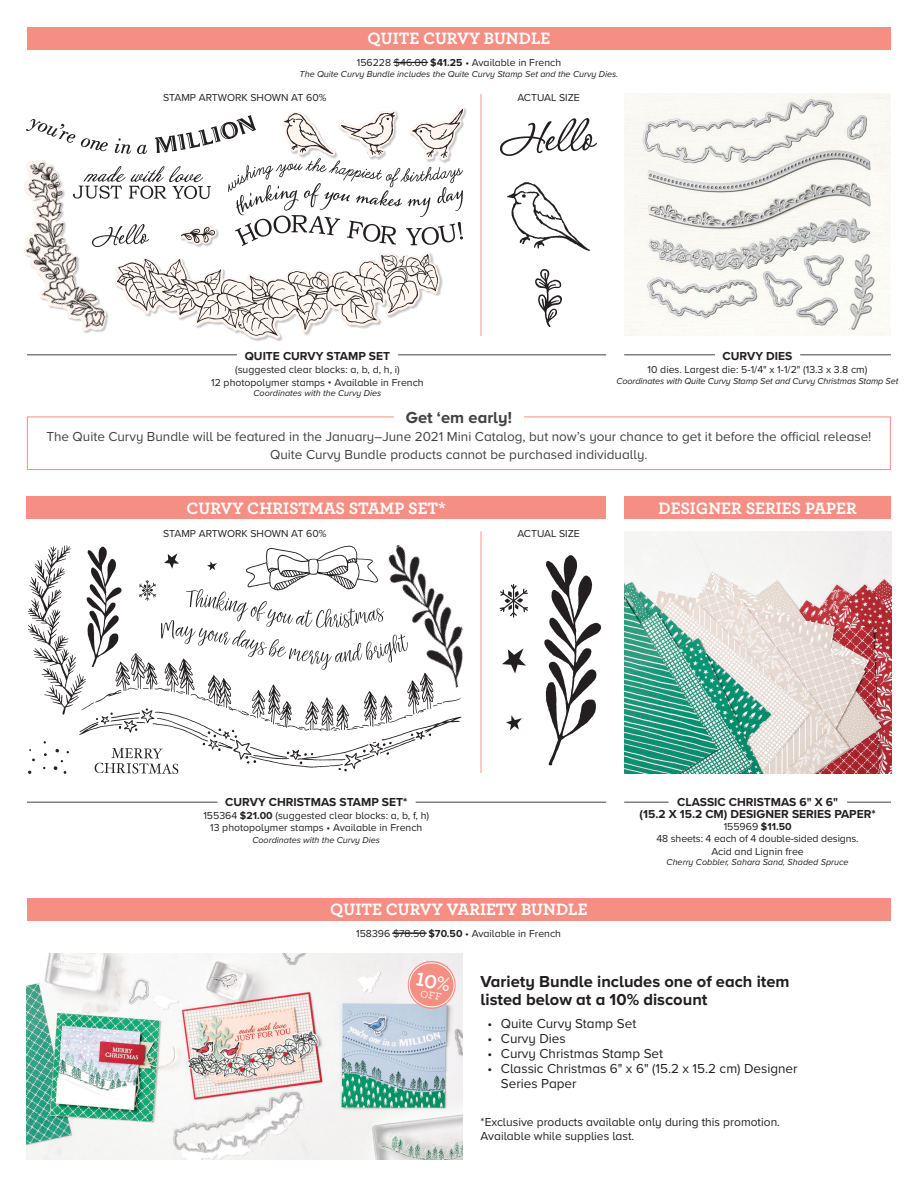
<style>
.page{position:relative;width:918px;height:1188px;background:#fff}
.page>*{position:absolute;margin:0;border:0;box-sizing:border-box;transform-origin:0 0}
.t1{font:700 17.25px "Archer";color:#fff}
.t2{font:700 16.5px/18px "Proxima Nova A";color:#231f20}
.t3{font:700 16.5px "Proxima Nova A";color:#414142}
.t4{font:13.5px/18px "Proxima Nova A";color:#414142;text-align:center}
.t5{font:13.5px/15px "Proxima Nova A";color:#231f20}
.t6{font:700 12px "Proxima Nova A";color:#231f20}
.t7{font:12px/14.4px "Proxima Nova A";color:#231f20}
.t8{font:10.5px "Proxima Nova A";color:#231f20}
.t9{font:italic 9px "Proxima Nova A";color:#231f20}
.s1{font-weight:700}
</style>
<div class="page">
<div style="left:27px;top:27px;width:864px;height:22px;background:#f58e83"></div>
<div style="left:26px;top:497px;width:580px;height:22px;background:#f58e83"></div>
<div style="left:624px;top:497px;width:267px;height:22px;background:#f58e83"></div>
<div style="left:27px;top:898px;width:864px;height:22px;background:#f58e83"></div>
<hr style="left:624px;top:354px;width:91px;height:1px;background:#414142">
<hr style="left:27px;top:354px;width:210px;height:1px;background:#414142">
<hr style="left:416px;top:802px;width:190px;height:1px;background:#414142">
<hr style="left:27px;top:802px;width:190px;height:1px;background:#414142">
<hr style="left:398px;top:354px;width:208px;height:1px;background:#414142">
<hr style="left:800px;top:354px;width:91px;height:1px;background:#414142">
<hr style="left:624px;top:802px;width:45px;height:1px;background:#414142">
<hr style="left:847px;top:802px;width:44px;height:1px;background:#414142">
<img style="left:161px;top:620px;width:216px;height:28px">
<img style="left:27px;top:545px;width:48px;height:170px">
<img style="left:247px;top:546px;width:131px;height:43px">
<img style="left:29px;top:741px;width:39px;height:32px">
<img style="left:138px;top:581px;width:19px;height:20px">
<img style="left:165px;top:554px;width:13px;height:15px">
<svg style="left:208px;top:561px;width:9px;height:9px"></svg>
<img style="left:94px;top:742px;width:316px;height:31px">
<img style="left:187px;top:589px;width:191px;height:38px">
<img style="left:75px;top:648px;width:387px;height:94px">
<img style="left:378px;top:535px;width:103px;height:160px">
<img style="left:85px;top:546px;width:38px;height:120px">
<img style="left:624px;top:94px;width:267px;height:242px">
<img style="left:624px;top:531px;width:267px;height:242px">
<img style="left:27px;top:954px;width:436px;height:206px">
<hr style="left:393px;top:62px;width:35px;height:1px;background:#231f20">
<hr style="left:392px;top:933px;width:35px;height:1px;background:#231f20">
<img style="left:501px;top:118px;width:95px;height:37px">
<div style="left:27px;top:417px;width:864px;height:53px;border:1px solid #f58e83"></div>
<img style="left:508px;top:183px;width:82px;height:67px">
<img style="left:536px;top:270px;width:25px;height:56px">
<div style="left:394px;top:406px;width:130px;height:16px;background:#fff"></div>
<img style="left:499px;top:584px;width:29px;height:33px">
<img style="left:544px;top:555px;width:58px;height:210px">
<img style="left:503px;top:648px;width:22px;height:26px">
<img style="left:506px;top:715px;width:15px;height:15px">
<hr style="left:481px;top:94px;width:1px;height:242px;background:#f6988d">
<hr style="left:481px;top:531px;width:1px;height:242px;background:#f6988d">
<img style="left:229px;top:159px;width:234px;height:32px">
<img style="left:235px;top:216px;width:228px;height:29px">
<div style="left:115px;top:252px;width:328px;height:89px;background:#231f20;opacity:.25"></div>
<svg style="left:115px;top:252px;width:325px;height:87px"></svg>
<div style="left:409px;top:107px;width:58px;height:56px;background:#231f20;opacity:.25"></div>
<svg style="left:408px;top:107px;width:56px;height:54px"></svg>
<div style="left:282px;top:112px;width:56px;height:47px;background:#231f20;opacity:.25"></div>
<div style="left:338px;top:110px;width:62px;height:50px;background:#231f20;opacity:.25"></div>
<svg style="left:282px;top:110px;width:115px;height:47px"></svg>
<div style="left:179px;top:225px;width:40px;height:22px;background:#231f20;opacity:.25"></div>
<svg style="left:179px;top:225px;width:38px;height:20px"></svg>
<img style="left:284px;top:114px;width:48px;height:39px">
<img style="left:341px;top:112px;width:54px;height:43px">
<img style="left:181px;top:228px;width:33px;height:15px">
<img style="left:118px;top:255px;width:319px;height:81px">
<img style="left:23px;top:160px;width:85px;height:173px">
<img style="left:93px;top:224px;width:56px;height:22px">
<img style="left:73px;top:166px;width:138px;height:33px">
<img style="left:27px;top:115px;width:228px;height:38px">
<img style="left:412px;top:109px;width:50px;height:49px">
<img style="left:237px;top:183px;width:226px;height:33px">
<svg style="left:406px;top:959px;width:52px;height:52px;background:#efb1ab"></svg>
<p class="t1" style="left:368px;top:25px;width:184px">QUITE CURVY BUNDLE</p>
<p class="t8" style="left:357px;top:55px;width:206px">156228 $46.00 <span class="s1">$41.25</span> • Available in French</p>
<p class="t9" style="left:300px;top:67px;width:320px">The Quite Curvy Bundle includes the Quite Curvy Stamp Set and the Curvy Dies.</p>
<p class="t8" style="left:163px;top:90px;width:165px">STAMP ARTWORK SHOWN AT 60%</p>
<p class="t8" style="left:517px;top:90px;width:64px">ACTUAL SIZE</p>
<p class="t6" style="left:245px;top:348px;width:147px">QUITE CURVY STAMP SET</p>
<p class="t8" style="left:235px;top:362px;width:166px">(suggested clear blocks: a, b, d, h, i)</p>
<p class="t8" style="left:211px;top:374px;width:214px">12 photopolymer stamps • Available in French</p>
<p class="t9" style="left:254px;top:387px;width:129px">Coordinates with the Curvy Dies</p>
<p class="t6" style="left:723px;top:348px;width:71px">CURVY DIES</p>
<p class="t8" style="left:648px;top:362px;width:221px">10 dies. Largest die: 5-1/4" x 1-1/2" (13.3 x 3.8 cm)</p>
<p class="t9" style="left:617px;top:374px;width:283px">Coordinates with Quite Curvy Stamp Set and Curvy Christmas Stamp Set</p>
<p class="t3" style="left:406px;top:406px;width:108px">Get ‘em early!</p>
<p class="t4" style="left:46px;top:427px;width:827px">The Quite Curvy Bundle will be featured in the January–June 2021 Mini Catalog, but now’s your chance to get it before the official release!<br>Quite Curvy Bundle products cannot be purchased individually.</p>
<p class="t1" style="left:186px;top:495px;width:261px">CURVY CHRISTMAS STAMP SET*</p>
<p class="t1" style="left:658px;top:495px;width:200px">DESIGNER SERIES PAPER</p>
<p class="t8" style="left:163px;top:525px;width:165px">STAMP ARTWORK SHOWN AT 60%</p>
<p class="t8" style="left:517px;top:525px;width:64px">ACTUAL SIZE</p>
<p class="t6" style="left:225px;top:793px;width:184px">CURVY CHRISTMAS STAMP SET*</p>
<p class="t8" style="left:203px;top:807px;width:227px">155364 <span class="s1">$21.00</span> (suggested clear blocks: a, b, f, h)</p>
<p class="t8" style="left:210px;top:819px;width:214px">13 photopolymer stamps • Available in French</p>
<p class="t9" style="left:252px;top:833px;width:129px">Coordinates with the Curvy Dies</p>
<p class="t1" style="left:330px;top:896px;width:259px">QUITE CURVY VARIETY BUNDLE</p>
<p class="t6" style="left:677px;top:793px;width:162px">CLASSIC CHRISTMAS 6" X 6"</p>
<p class="t6" style="left:640px;top:805px;width:238px">(15.2 X 15.2 CM) DESIGNER SERIES PAPER*</p>
<p class="t8" style="left:724px;top:819px;width:69px">155969 <span class="s1">$11.50</span></p>
<p class="t8" style="left:657px;top:831px;width:204px">48 sheets: 4 each of 4 double-sided designs.</p>
<p class="t8" style="left:711px;top:843px;width:94px">Acid and Lignin free</p>
<p class="t9" style="left:667px;top:856px;width:184px">Cherry Cobbler, Sahara Sand, Shaded Spruce</p>
<p class="t8" style="left:356px;top:925px;width:206px">158396 $78.50 <span class="s1">$70.50</span> • Available in French</p>
<p class="t2" style="left:481px;top:972px;width:311px">Variety Bundle includes one of each item listed below at a 10% discount</p>
<p class="t5" style="left:487px;top:1016px;width:150px">• Quite Curvy Stamp Set</p>
<p class="t5" style="left:487px;top:1031px;width:80px">• Curvy Dies</p>
<p class="t5" style="left:487px;top:1046px;width:177px">• Curvy Christmas Stamp Set</p>
<p class="t5" style="left:501px;top:1061px;width:298px;text-indent:-14px">• Classic Christmas 6" x 6" (15.2 x 15.2 cm) Designer<br>Series Paper</p>
<p class="t7" style="left:481px;top:1114px;width:301px">*Exclusive products available only during this promotion.<br>Available while supplies last.</p>
</div>
